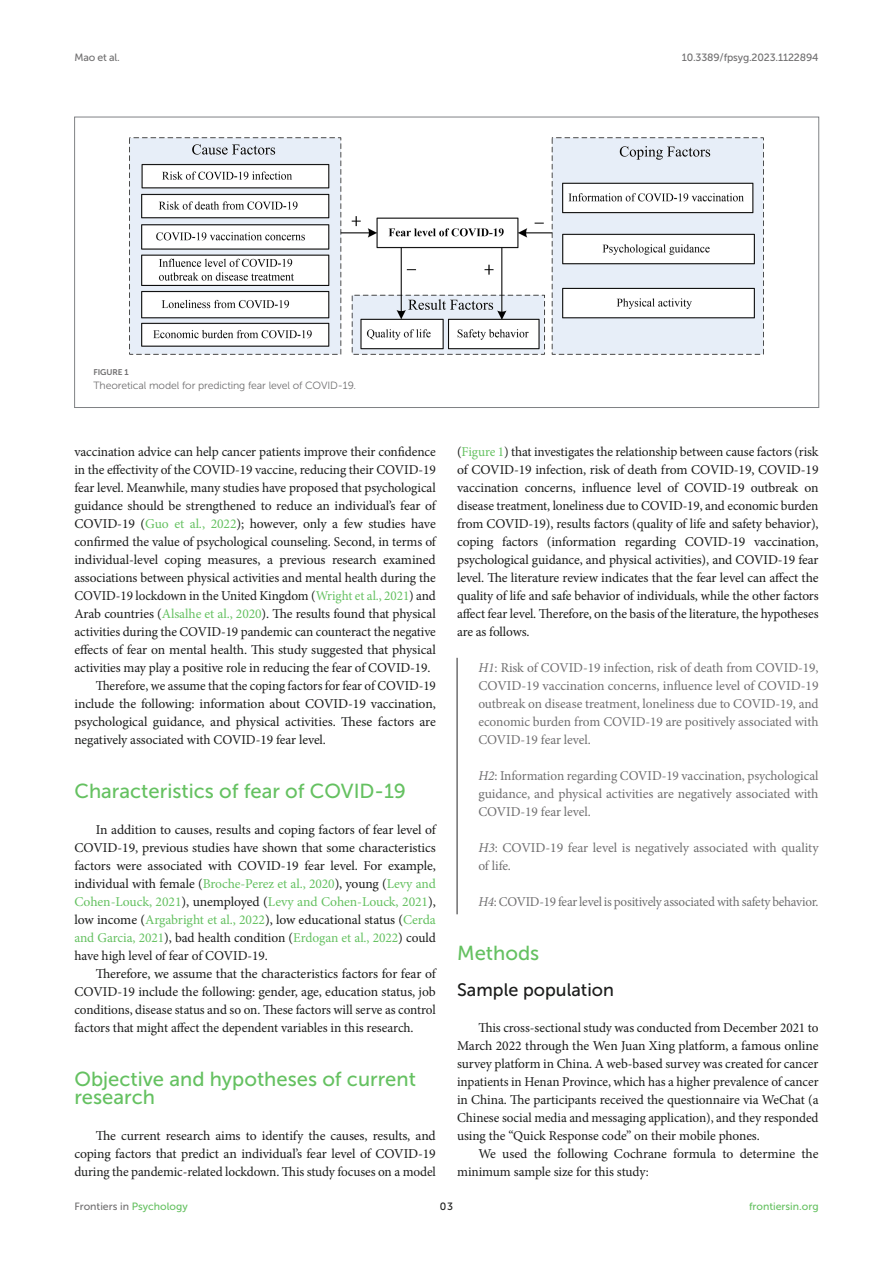
<style>
.page{position:relative;width:893px;height:1263px;background:#fff}
.page>*{position:absolute;margin:0;border:0;box-sizing:border-box;transform-origin:0 0}
.HEAD_1{font:20.25px/18px "Museo Sans 500";color:#65c161}
.HEAD_2_after_HEAD_1{font:18px "Museo Sans 500";color:#1b1c1b}
.TEXT_FLUSH{font:13.5px/18px "Minion Pro";letter-spacing:-.01em;color:#1b1c1b;text-align:justify}
.TEXT{font:13.5px/18px "Minion Pro";letter-spacing:-.005em;color:#1b1c1b;text-align:justify}
.BLOCK_QTN_ABV{font:13.5px/18px "Minion Pro";letter-spacing:-.005em;color:#706f70;text-align:justify}
.BLOCK_QTN{font:13.5px "Minion Pro";letter-spacing:-.015em;color:#706f70}
.t1{font:10.5px "Museo Sans 500";letter-spacing:-.015em;color:#706f70}
.FIG_LEG{font:10.5px "Museo Sans 300";letter-spacing:-.01em;color:#706f70}
.t2{font:10.5px "Museo Sans 500";color:#65c161}
.t3{font:10.5px "Museo Sans 500";color:#1b1c1b}
.FIG_HD{font:8.25px "Museo Sans 700";letter-spacing:-.01em;color:#706f70}
.s1{color:#65c161}
.s2{font-style:italic}
</style>
<div class="page">
<hr style="left:456px;top:658px;width:2px;height:256px;background:#706f70">
<img style="left:129px;top:137px;width:635px;height:218px">
<p class="t1" style="left:74px;top:51px;width:47px">Mao et al.</p>
<p class="t1" style="left:682px;top:51px;width:138px">10.3389/fpsyg.2023.1122894</p>
<p class="FIG_HD" style="left:94px;top:368px;width:37px">FIGURE 1</p>
<p class="FIG_LEG" style="left:94px;top:379px;width:264px">Theoretical model for predicting fear level of COVID-19.</p>
<p class="TEXT_FLUSH" style="left:74px;top:443px;width:363px">vaccination advice can help cancer patients improve their confidence in the effectivity of the COVID-19 vaccine, reducing their COVID-19 fear level. Meanwhile, many studies have proposed that psychological guidance should be strengthened to reduce an individual’s fear of COVID-19 (<span class="s1">Guo et al., 2022</span>); however, only a few studies have confirmed the value of psychological counseling. Second, in terms of individual-level coping measures, a previous research examined associations between physical activities and mental health during the COVID-19 lockdown in the United Kingdom (<span class="s1">Wright et al., 2021</span>) and Arab countries (<span class="s1">Alsalhe et al., 2020</span>). The results found that physical activities during the COVID-19 pandemic can counteract the negative effects of fear on mental health. This study suggested that physical activities may play a positive role in reducing the fear of COVID-19.</p>
<p class="TEXT" style="left:74px;top:677px;width:363px;text-indent:21px">Therefore, we assume that the coping factors for fear of COVID-19 include the following: information about COVID-19 vaccination, psychological guidance, and physical activities. These factors are negatively associated with COVID-19 fear level.</p>
<p class="HEAD_1" style="left:74px;top:782px;width:333px">Characteristics of fear of COVID-19</p>
<p class="TEXT_FLUSH" style="left:74px;top:821px;width:363px;text-indent:21px">In addition to causes, results and coping factors of fear level of COVID-19, previous studies have shown that some characteristics factors were associated with COVID-19 fear level. For example, individual with female (<span class="s1">Broche-Perez et al., 2020</span>), young (<span class="s1">Levy and Cohen-Louck, 2021</span>), unemployed (<span class="s1">Levy and Cohen-Louck, 2021</span>), low income (<span class="s1">Argabright et al., 2022</span>), low educational status (<span class="s1">Cerda and Garcia, 2021</span>), bad health condition (<span class="s1">Erdogan et al., 2022</span>) could have high level of fear of COVID-19.</p>
<p class="TEXT" style="left:74px;top:965px;width:363px;text-indent:21px">Therefore, we assume that the characteristics factors for fear of COVID-19 include the following: gender, age, education status, job conditions, disease status and so on. These factors will serve as control factors that might affect the dependent variables in this research.</p>
<p class="HEAD_1" style="left:74px;top:1070px;width:343px">Objective and hypotheses of current research</p>
<p class="TEXT_FLUSH" style="left:74px;top:1127px;width:363px;text-indent:21px">The current research aims to identify the causes, results, and coping factors that predict an individual’s fear level of COVID-19 during the pandemic-related lockdown. This study focuses on a model</p>
<p class="TEXT_FLUSH" style="left:457px;top:443px;width:363px">(<span class="s1">Figure 1</span>) that investigates the relationship between cause factors (risk of COVID-19 infection, risk of death from COVID-19, COVID-19 vaccination concerns, influence level of COVID-19 outbreak on disease treatment, loneliness due to COVID-19, and economic burden from COVID-19), results factors (quality of life and safety behavior), coping factors (information regarding COVID-19 vaccination, psychological guidance, and physical activities), and COVID-19 fear level. The literature review indicates that the fear level can affect the quality of life and safe behavior of individuals, while the other factors affect fear level. Therefore, on the basis of the literature, the hypotheses are as follows.</p>
<p class="BLOCK_QTN_ABV" style="left:478px;top:659px;width:342px"><span class="s2">H1</span>: Risk of COVID-19 infection, risk of death from COVID-19, COVID-19 vaccination concerns, influence level of COVID-19 outbreak on disease treatment, loneliness due to COVID-19, and economic burden from COVID-19 are positively associated with COVID-19 fear level.</p>
<p class="BLOCK_QTN_ABV" style="left:478px;top:767px;width:342px"><span class="s2">H2</span>: Information regarding COVID-19 vaccination, psychological guidance, and physical activities are negatively associated with COVID-19 fear level.</p>
<p class="BLOCK_QTN_ABV" style="left:478px;top:839px;width:342px"><span class="s2">H3</span>: COVID-19 fear level is negatively associated with quality of life.</p>
<p class="BLOCK_QTN" style="left:478px;top:893px;width:342px"><span class="s2">H4</span>: COVID-19 fear level is positively associated with safety behavior.</p>
<p class="HEAD_1" style="left:457px;top:944px;width:84px">Methods</p>
<p class="HEAD_2_after_HEAD_1" style="left:457px;top:980px;width:158px">Sample population</p>
<p class="TEXT_FLUSH" style="left:457px;top:1019px;width:363px;text-indent:21px">This cross-sectional study was conducted from December 2021 to March 2022 through the Wen Juan Xing platform, a famous online survey platform in China. A web-based survey was created for cancer inpatients in Henan Province, which has a higher prevalence of cancer in China. The participants received the questionnaire via WeChat (a Chinese social media and messaging application), and they responded using the “Quick Response code” on their mobile phones.</p>
<p class="TEXT" style="left:457px;top:1145px;width:363px;text-indent:21px">We used the following Cochrane formula to determine the minimum sample size for this study:</p>
<p class="t1" style="left:74px;top:1200px;width:115px">Frontiers in <span class="s1">Psychology</span></p>
<p class="t3" style="left:440px;top:1200px;width:15px">03</p>
<p class="t2" style="left:749px;top:1200px;width:71px">frontiersin.org</p>
</div>
